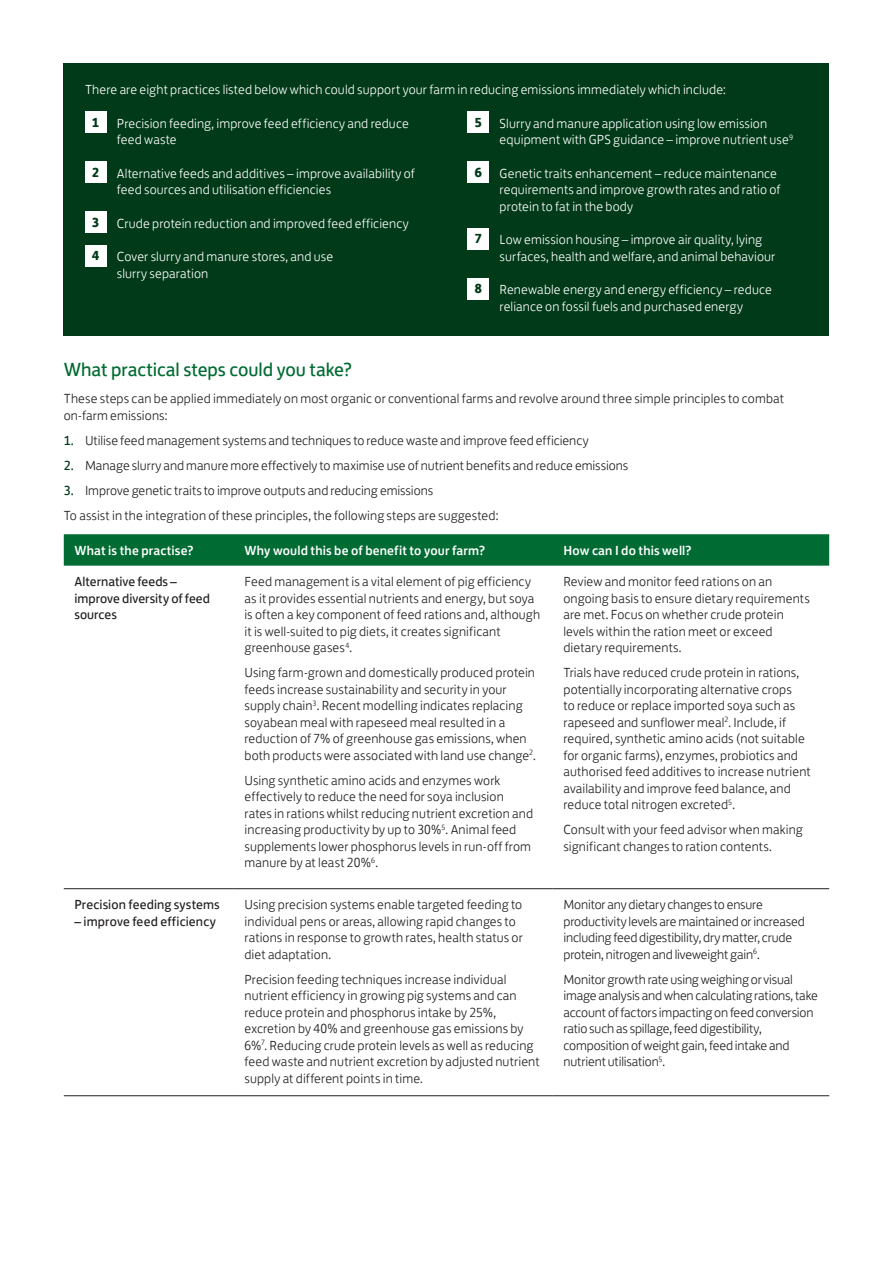
<style>
.page{position:relative;width:893px;height:1263px;background:#fff}
.page>*{position:absolute;margin:0;border:0;box-sizing:border-box;transform-origin:0 0}
.t1{font:19.5px "Lloyds Bank Jack";letter-spacing:-.005em;color:#006b32}
.t2{font:300 13.5px/16.5px "Lloyds Bank Jack";letter-spacing:.01em;color:#231f20}
.t3{font:300 13.5px/16.5px "Lloyds Bank Jack";letter-spacing:.01em;color:#fff}
.t4{font:300 13.5px/16.5px "Lloyds Bank Jack";letter-spacing:-.01em;color:#231f20}
.t5{font:13.5px/16.5px "Lloyds Bank Jack";letter-spacing:.005em;color:#231f20}
.t6{font:500 13.5px "Lloyds Bank Jack";letter-spacing:.01em;color:#fff}
.t7{font:700 13.5px "Lloyds Bank Jack";color:#003a18}
.s1{font-weight:400;color:#003a18}
</style>
<div class="page">
<div style="left:64px;top:64px;width:765px;height:272px;background:#003a18"></div>
<div style="left:85px;top:112px;width:21px;height:21px;background:#fff"></div>
<div style="left:85px;top:162px;width:21px;height:21px;background:#fff"></div>
<div style="left:85px;top:212px;width:21px;height:21px;background:#fff"></div>
<div style="left:85px;top:245px;width:21px;height:21px;background:#fff"></div>
<div style="left:468px;top:112px;width:21px;height:21px;background:#fff"></div>
<div style="left:468px;top:162px;width:21px;height:21px;background:#fff"></div>
<div style="left:468px;top:228px;width:21px;height:21px;background:#fff"></div>
<div style="left:468px;top:278px;width:21px;height:21px;background:#fff"></div>
<div style="left:64px;top:534px;width:765px;height:32px;background:#006b32"></div>
<hr style="left:64px;top:888px;width:170px;height:1px;background:#231f20">
<hr style="left:234px;top:888px;width:319px;height:1px;background:#231f20">
<hr style="left:553px;top:888px;width:276px;height:1px;background:#231f20">
<hr style="left:64px;top:1095px;width:170px;height:1px;background:#231f20">
<hr style="left:234px;top:1095px;width:319px;height:1px;background:#231f20">
<hr style="left:553px;top:1095px;width:276px;height:1px;background:#231f20">
<p class="t3" style="left:85px;top:80px;width:642px">There are eight practices listed below which could support your farm in reducing emissions immediately which include:</p>
<p class="t7" style="left:92px;top:111px;width:9px">1</p>
<p class="t3" style="left:117px;top:114px;width:293px">Precision feeding, improve feed efficiency and reduce feed waste</p>
<p class="t7" style="left:92px;top:161px;width:9px">2</p>
<p class="t3" style="left:117px;top:164px;width:299px">Alternative feeds and additives – improve availability of feed sources and utilisation efficiencies</p>
<p class="t7" style="left:92px;top:211px;width:9px">3</p>
<p class="t3" style="left:117px;top:214px;width:293px">Crude protein reduction and improved feed efficiency</p>
<p class="t7" style="left:92px;top:244px;width:9px">4</p>
<p class="t3" style="left:117px;top:247px;width:218px">Cover slurry and manure stores, and use slurry separation</p>
<p class="t7" style="left:474px;top:111px;width:9px">5</p>
<p class="t3" style="left:500px;top:114px;width:295px">Slurry and manure application using low emission equipment with GPS guidance – improve nutrient use<sup>9</sup></p>
<p class="t7" style="left:474px;top:161px;width:9px">6</p>
<p class="t3" style="left:500px;top:164px;width:282px">Genetic traits enhancement – reduce maintenance requirements and improve growth rates and ratio of protein to fat in the body</p>
<p class="t7" style="left:474px;top:227px;width:9px">7</p>
<p class="t3" style="left:500px;top:230px;width:277px">Low emission housing – improve air quality, lying surfaces, health and welfare, and animal behaviour</p>
<p class="t7" style="left:474px;top:277px;width:9px">8</p>
<p class="t3" style="left:500px;top:280px;width:274px">Renewable energy and energy efficiency – reduce reliance on fossil fuels and purchased energy</p>
<h1 class="t1" style="left:64px;top:354px;width:290px">What practical steps could you take?</h1>
<p class="t2" style="left:64px;top:389px;width:722px">These steps can be applied immediately on most organic or conventional farms and revolve around three simple principles to combat on-farm emissions:</p>
<p class="t2" style="left:64px;top:431px;width:526px"><span class="s1">1.</span> Utilise feed management systems and techniques to reduce waste and improve feed efficiency</p>
<p class="t2" style="left:64px;top:456px;width:566px"><span class="s1">2.</span> Manage slurry and manure more effectively to maximise use of nutrient benefits and reduce emissions</p>
<p class="t2" style="left:64px;top:476px;width:436px;line-height:25px"><span class="s1">3.</span> Improve genetic traits to improve outputs and reducing emissions<br>To assist in the integration of these principles, the following steps are suggested:</p>
<p class="t6" style="left:74px;top:539px;width:121px">What is the practise?</p>
<p class="t6" style="left:244px;top:539px;width:242px">Why would this be of benefit to your farm?</p>
<p class="t6" style="left:563px;top:539px;width:130px">How can I do this well?</p>
<p class="t5" style="left:74px;top:572px;width:137px">Alternative feeds – improve diversity of feed sources</p>
<p class="t2" style="left:244px;top:572px;width:297px">Feed management is a vital element of pig efficiency as it provides essential nutrients and energy, but soya is often a key component of feed rations and, although it is well-suited to pig diets, it creates significant greenhouse gases<sup>4</sup>.</p>
<p class="t2" style="left:244px;top:663px;width:293px">Using farm-grown and domestically produced protein feeds increase sustainability and security in your supply chain<sup>3</sup>. Recent modelling indicates replacing soyabean meal with rapeseed meal resulted in a reduction of 7% of greenhouse gas emissions, when both products were associated with land use change<sup>2</sup>.</p>
<p class="t2" style="left:244px;top:771px;width:290px">Using synthetic amino acids and enzymes work effectively to reduce the need for soya inclusion rates in rations whilst reducing nutrient excretion and increasing productivity by up to 30%<sup>5</sup>. Animal feed supplements lower phosphorus levels in run-off from manure by at least 20%<sup>6</sup>.</p>
<p class="t2" style="left:563px;top:572px;width:248px">Review and monitor feed rations on an ongoing basis to ensure dietary requirements are met. Focus on whether crude protein levels within the ration meet or exceed dietary requirements.</p>
<p class="t2" style="left:563px;top:663px;width:249px">Trials have reduced crude protein in rations, potentially incorporating alternative crops<br>to reduce or replace imported soya such as rapeseed and sunflower meal<sup>2</sup>. Include, if required, synthetic amino acids (not suitable for organic farms), enzymes, probiotics and authorised feed additives to increase nutrient availability and improve feed balance, and reduce total nitrogen excreted<sup>5</sup>.</p>
<p class="t2" style="left:563px;top:820px;width:241px">Consult with your feed advisor when making significant changes to ration contents.</p>
<p class="t5" style="left:74px;top:895px;width:147px">Precision feeding systems</p>
<p class="t5" style="left:74px;top:912px;width:143px">– improve feed efficiency</p>
<p class="t2" style="left:244px;top:895px;width:280px">Using precision systems enable targeted feeding to individual pens or areas, allowing rapid changes to rations in response to growth rates, health status or diet adaptation.</p>
<p class="t2" style="left:244px;top:970px;width:297px">Precision feeding techniques increase individual nutrient efficiency in growing pig systems and can reduce protein and phosphorus intake by 25%, excretion by 40% and greenhouse gas emissions by 6%<sup>7</sup>. Reducing crude protein levels as well as reducing feed waste and nutrient excretion by adjusted nutrient supply at different points in time.</p>
<p class="t4" style="left:563px;top:895px;width:243px">Monitor any dietary changes to ensure productivity levels are maintained or increased including feed digestibility, dry matter, crude protein, nitrogen and liveweight gain<sup>6</sup>.</p>
<p class="t4" style="left:563px;top:970px;width:256px">Monitor growth rate using weighing or visual image analysis and when calculating rations, take account of factors impacting on feed conversion ratio such as spillage, feed digestibility, composition of weight gain, feed intake and nutrient utilisation<sup>5</sup>.</p>
</div>
